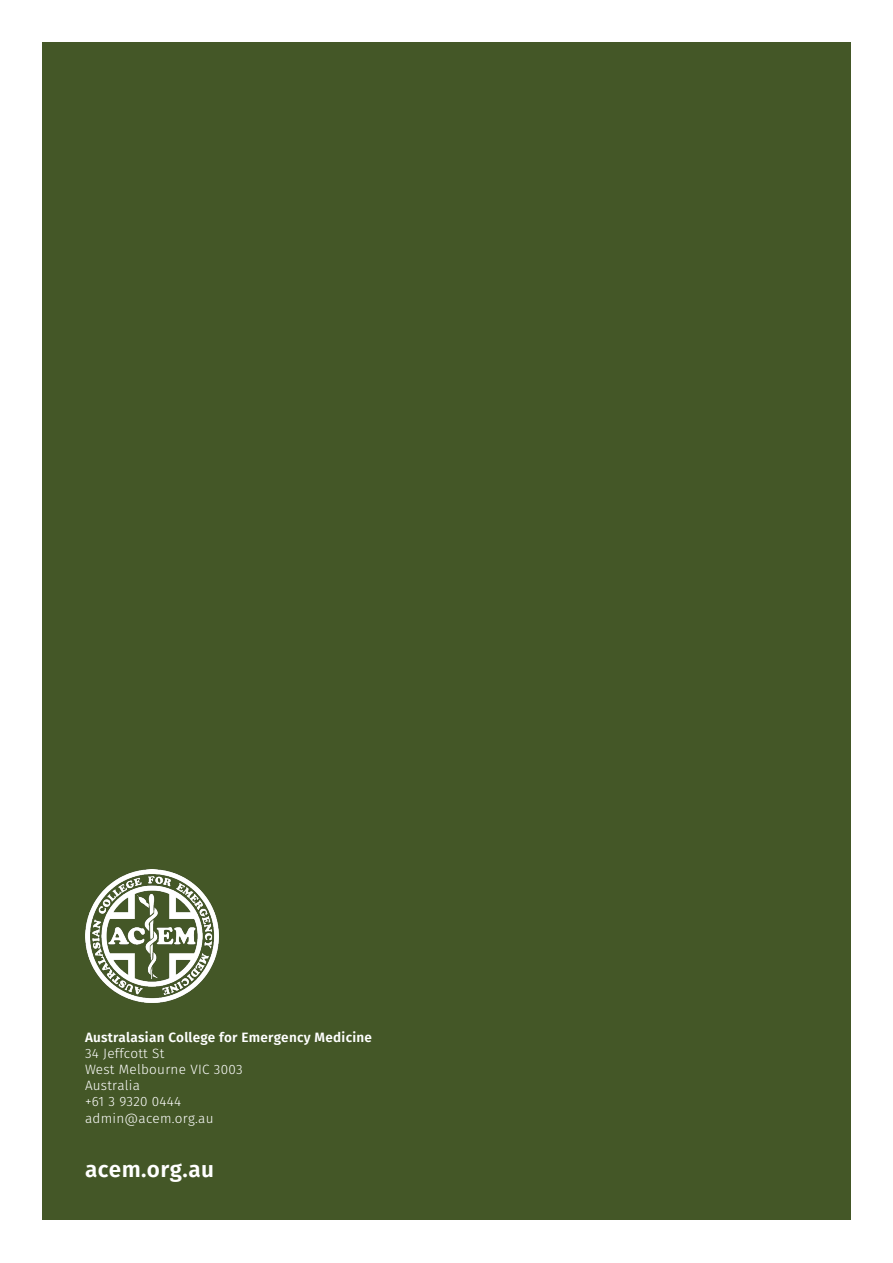
<style>
.page{position:relative;width:893px;height:1263px;background:#fff}
.page>*{position:absolute;margin:0;border:0;box-sizing:border-box;transform-origin:0 0}
.t1{font:600 22.5px "Fira Sans";letter-spacing:.02em;color:#fff}
.t2{font:300 13.5px/16.2px "Fira Sans";letter-spacing:.02em;color:#fff}
.t3{font:600 13.5px "Fira Sans";letter-spacing:.02em;color:#fff}
</style>
<div class="page">
<div style="left:43px;top:43px;width:808px;height:1177px;background:#445727"></div>
<img style="left:85px;top:869px;width:133px;height:133px">
<p class="t3" style="left:85px;top:1027px;width:288px">Australasian College for Emergency Medicine</p>
<p class="t2" style="left:85px;top:1045px;width:159px">34 Jeffcott St<br>West Melbourne VIC 3003<br>Australia<br>+61 3 9320 0444 admin@acem.org.au</p>
<h1 class="t1" style="left:85px;top:1154px;width:130px">acem.org.au</h1>
</div>
